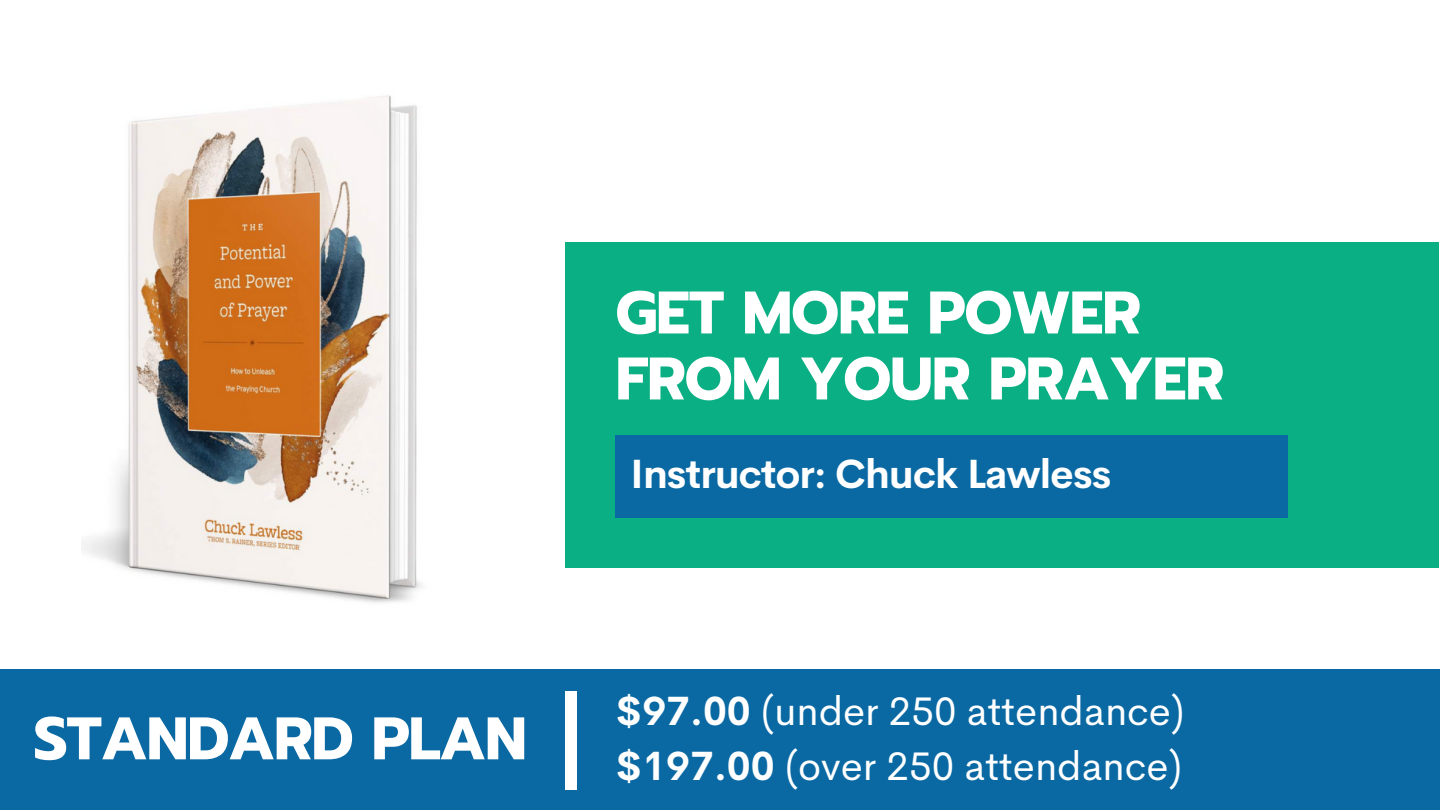
<style>
.page{position:relative;width:1440px;height:810px;background:#fff}
.page>*{position:absolute;margin:0;border:0;box-sizing:border-box;transform-origin:0 0}
.t1{font:700 60px/66px "Prompt";letter-spacing:-.02em;color:#fff}
.t2{font:40px/55.5px "Cerebri Sans";color:#fff}
.t3{font:700 40px "Cerebri Sans";letter-spacing:-.02em;color:#fff}
.s1{font-weight:700}
</style>
<div class="page">
<div style="left:0;top:669px;width:1440px;height:140px;background:#0a69a3"></div>
<div style="left:566px;top:691px;width:10px;height:99px;background:#fff"></div>
<img style="left:81px;top:95px;width:341px;height:508px">
<div style="left:566px;top:242px;width:873px;height:326px;background:#0aaf84"></div>
<div style="left:616px;top:435px;width:671px;height:83px;background:#0a69a3"></div>
<h1 class="t1" style="left:34px;top:706px;width:495px">STANDARD PLAN</h1>
<h1 class="t1" style="left:616px;top:280px;width:610px">GET MORE POWER<br>FROM YOUR PRAYER</h1>
<p class="t3" style="left:631px;top:448px;width:482px">Instructor: Chuck Lawless</p>
<p class="t2" style="left:616px;top:683px;width:570px"><span class="s1">$97.00</span> (under 250 attendance) <span class="s1">$197.00</span> (over 250 attendance)</p>
</div>
